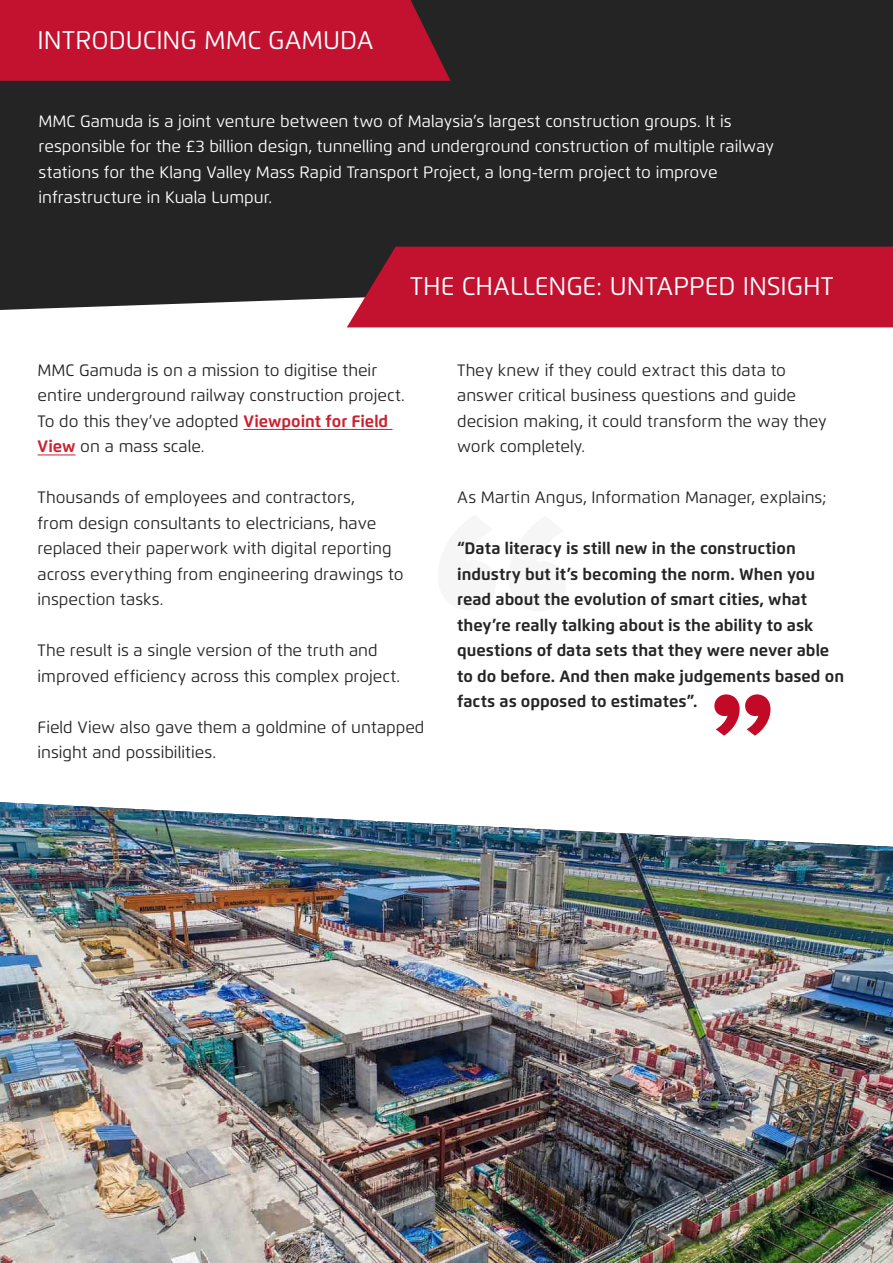
<style>
.page{position:relative;width:893px;height:1263px;background:#fff}
.page>*{position:absolute;margin:0;border:0;box-sizing:border-box;transform-origin:0 0}
.t1{font:25.5px "Flexo W01";color:#fff}
.t2{font:16.5px/25.5px "Flexo W01";color:#242424}
.t3{font:16.5px/25.5px "Flexo W01";color:#fff}
.t4{font:700 16.5px/25.5px "Flexo W01";color:#242424}
.s1{font-weight:700;color:#cc202e}
</style>
<div class="page">
<hr style="left:243px;top:429px;width:149px;height:1px;background:#cc202e">
<hr style="left:38px;top:454px;width:38px;height:1px;background:#cc202e">
<div style="left:0;top:0;width:893px;height:310px;background:#242424"></div>
<img style="left:0;top:802px;width:893px;height:461px">
<div style="left:0;top:0;width:450px;height:81px;background:#c21230"></div>
<div style="left:347px;top:247px;width:546px;height:80px;background:#c21230"></div>
<svg style="left:714px;top:694px;width:56px;height:42px"></svg>
<h1 class="t1" style="left:38px;top:24px;width:338px">INTRODUCING MMC GAMUDA</h1>
<p class="t3" style="left:39px;top:108px;width:737px">MMC Gamuda is a joint venture between two of Malaysia’s largest construction groups. It is responsible for the £3 billion design, tunnelling and underground construction of multiple railway stations for the Klang Valley Mass Rapid Transport Project, a long-term project to improve infrastructure in Kuala Lumpur.</p>
<h1 class="t1" style="left:410px;top:271px;width:425px">THE CHALLENGE: UNTAPPED INSIGHT</h1>
<p class="t2" style="left:38px;top:357px;width:369px">MMC Gamuda is on a mission to digitise their entire underground railway construction project.<br>To do this they’ve adopted <span class="s1">Viewpoint for Field View</span> on a mass scale.</p>
<p class="t2" style="left:38px;top:484px;width:368px">Thousands of employees and contractors,<br>from design consultants to electricians, have replaced their paperwork with digital reporting across everything from engineering drawings to inspection tasks.</p>
<p class="t2" style="left:38px;top:637px;width:364px">The result is a single version of the truth and improved efficiency across this complex project.</p>
<p class="t2" style="left:38px;top:714px;width:388px">Field View also gave them a goldmine of untapped insight and possibilities.</p>
<p class="t2" style="left:457px;top:357px;width:371px">They knew if they could extract this data to answer critical business questions and guide decision making, it could transform the way they work completely.</p>
<p class="t2" style="left:457px;top:484px;width:371px">As Martin Angus, Information Manager, explains;</p>
<p class="t4" style="left:457px;top:535px;width:388px">“Data literacy is still new in the construction industry but it’s becoming the norm. When you read about the evolution of smart cities, what they’re really talking about is the ability to ask questions of data sets that they were never able to do before. And then make judgements based on facts as opposed to estimates”.</p>
</div>
